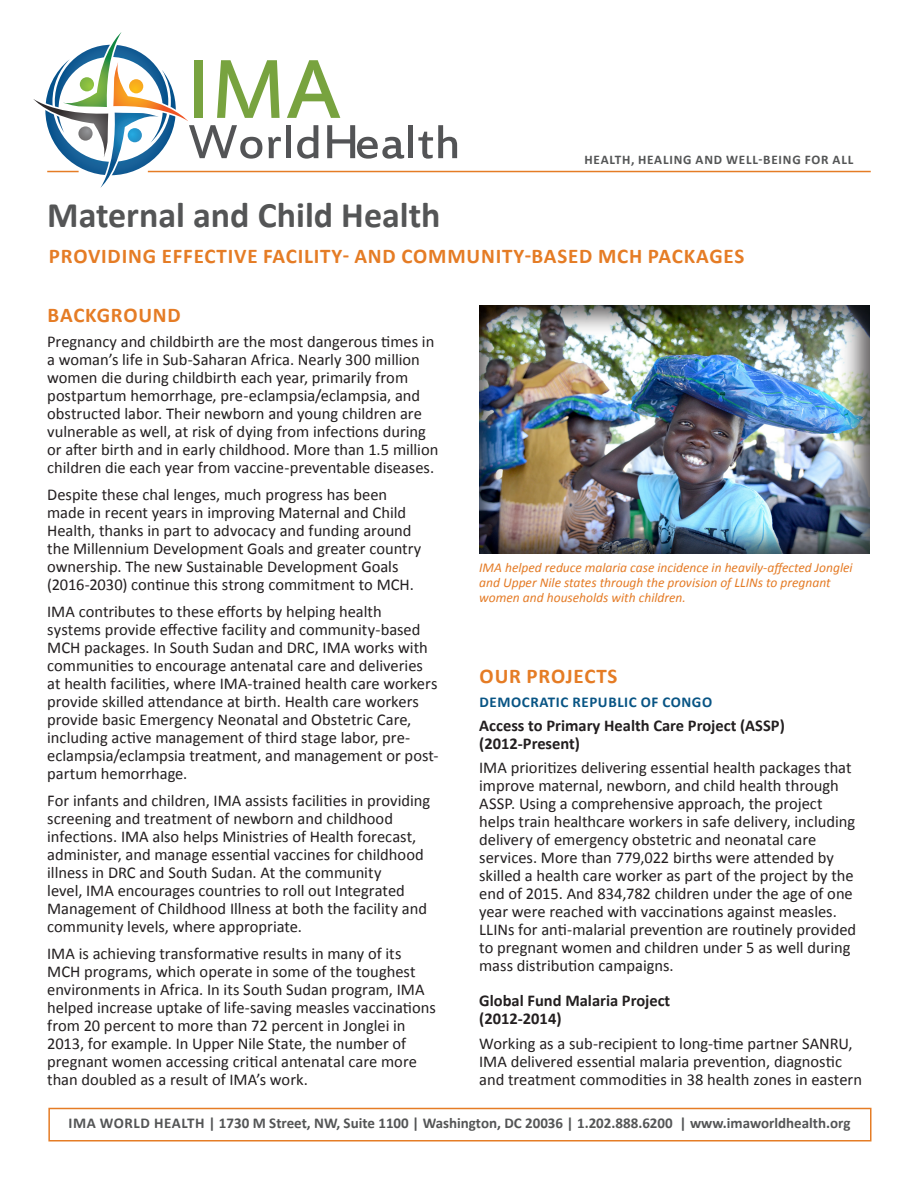
<style>
.page{position:relative;width:918px;height:1188px;background:#fff}
.page>*{position:absolute;margin:0;border:0;box-sizing:border-box;transform-origin:0 0}
.t1{font:52.2px "Estrangelo Edessa";color:#535456}
.t2{font:700 36px "Calibri";color:#545556}
.t3{font:700 21px "Calibri";letter-spacing:.04em;color:#e57c25}
.t4{font:16.5px/18px "Calibri";letter-spacing:-.005em;color:#231f20}
.t5{font:700 16.5px/18px "Calibri";color:#231f20}
.t6{font:700 15px "Calibri";color:#545556}
.t7{font:700 15px "Calibri";letter-spacing:.04em;color:#085484}
.t8{font:italic 13.5px/15px "Calibri";color:#e47b26}
.t9{font:700 13.2px "Calibri";letter-spacing:.06em;color:#545556}
</style>
<div class="page">
<div style="left:48px;top:1108px;width:824px;height:34px;border:2px solid #e57c25"></div>
<hr style="left:148px;top:171px;width:723px;height:1px;background:#e57c25">
<svg style="left:33px;top:32px;width:156px;height:156px"></svg>
<svg style="left:78px;top:126px;width:15px;height:15px"></svg>
<div style="left:194px;top:60px;width:9px;height:58px;background:#78a33f"></div>
<svg style="left:217px;top:60px;width:63px;height:58px"></svg>
<svg style="left:287px;top:60px;width:53px;height:58px"></svg>
<div style="left:478px;top:298px;width:392px;height:257px;background:#231f20;opacity:.75"></div>
<h1 class="t1" style="left:188px;top:116px;width:274px">World Health</h1>
<p class="t9" style="left:585px;top:151px;width:270px">HEALTH, HEALING AND WELL-BEING FOR ALL</p>
<p class="t2" style="left:47px;top:192px;width:395px">Maternal and Child Health</p>
<p class="t3" style="left:49px;top:243px;width:697px">PROVIDING EFFECTIVE FACILITY- AND COMMUNITY-BASED MCH PACKAGES</p>
<p class="t3" style="left:48px;top:301px;width:135px">BACKGROUND</p>
<p class="t4" style="left:47px;top:332px;width:393px">Pregnancy and childbirth are the most dangerous times in a woman’s life in Sub-Saharan Africa. Nearly 300 million women die during childbirth each year, primarily from postpartum hemorrhage, pre-eclampsia/eclampsia, and obstructed labor. Their newborn and young children are vulnerable as well, at risk of dying from infections during or after birth and in early childhood. More than 1.5 million children die each year from vaccine-preventable diseases.</p>
<p class="t4" style="left:47px;top:485px;width:376px">Despite these chal lenges, much progress has been made in recent years in improving Maternal and Child Health, thanks in part to advocacy and funding around the Millennium Development Goals and greater country ownership. The new Sustainable Development Goals (2016-2030) continue this strong commitment to MCH.</p>
<p class="t4" style="left:47px;top:602px;width:393px">IMA contributes to these efforts by helping health systems provide effective facility and community-based MCH packages. In South Sudan and DRC, IMA works with communities to encourage antenatal care and deliveries at health facilities, where IMA-trained health care workers provide skilled attendance at birth. Health care workers provide basic Emergency Neonatal and Obstetric Care, including active management of third stage labor, pre&shy;eclampsia/eclampsia treatment, and management or post&shy;partum hemorrhage.</p>
<p class="t4" style="left:47px;top:791px;width:385px">For infants and children, IMA assists facilities in providing screening and treatment of newborn and childhood infections. IMA also helps Ministries of Health forecast, administer, and manage essential vaccines for childhood illness in DRC and South Sudan. At the community<br>level, IMA encourages countries to roll out Integrated Management of Childhood Illness at both the facility and community levels, where appropriate.</p>
<p class="t4" style="left:47px;top:944px;width:390px">IMA is achieving transformative results in many of its MCH programs, which operate in some of the toughest environments in Africa. In its South Sudan program, IMA helped increase uptake of life-saving measles vaccinations from 20 percent to more than 72 percent in Jonglei in 2013, for example. In Upper Nile State, the number of pregnant women accessing critical antenatal care more than doubled as a result of IMA’s work.</p>
<p class="t8" style="left:479px;top:560px;width:375px">IMA helped reduce malaria case incidence in heavily-affected Jonglei and Upper Nile states through the provision of LLINs to pregnant women and households with children.</p>
<p class="t3" style="left:480px;top:662px;width:139px">OUR PROJECTS</p>
<p class="t7" style="left:480px;top:693px;width:234px">DEMOCRATIC REPUBLIC OF CONGO</p>
<p class="t5" style="left:479px;top:716px;width:307px">Access to Primary Health Care Project (ASSP) (2012-Present)</p>
<p class="t4" style="left:479px;top:759px;width:379px">IMA prioritizes delivering essential health packages that improve maternal, newborn, and child health through ASSP. Using a comprehensive approach, the project helps train healthcare workers in safe delivery, including delivery of emergency obstetric and neonatal care services. More than 779,022 births were attended by skilled a health care worker as part of the project by the end of 2015. And 834,782 children under the age of one year were reached with vaccinations against measles.<br>LLINs for anti-malarial prevention are routinely provided to pregnant women and children under 5 as well during mass distribution campaigns.</p>
<p class="t5" style="left:479px;top:991px;width:193px">Global Fund Malaria Project (2012-2014)</p>
<p class="t4" style="left:479px;top:1034px;width:384px">Working as a sub-recipient to long-time partner SANRU,<br>IMA delivered essential malaria prevention, diagnostic and treatment commodities in 38 health zones in eastern</p>
<p class="t6" style="left:69px;top:1113px;width:783px">IMA WORLD HEALTH | 1730 M Street, NW, Suite 1100 | Washington, DC 20036 | 1.202.888.6200 | www.imaworldhealth.org</p>
</div>
